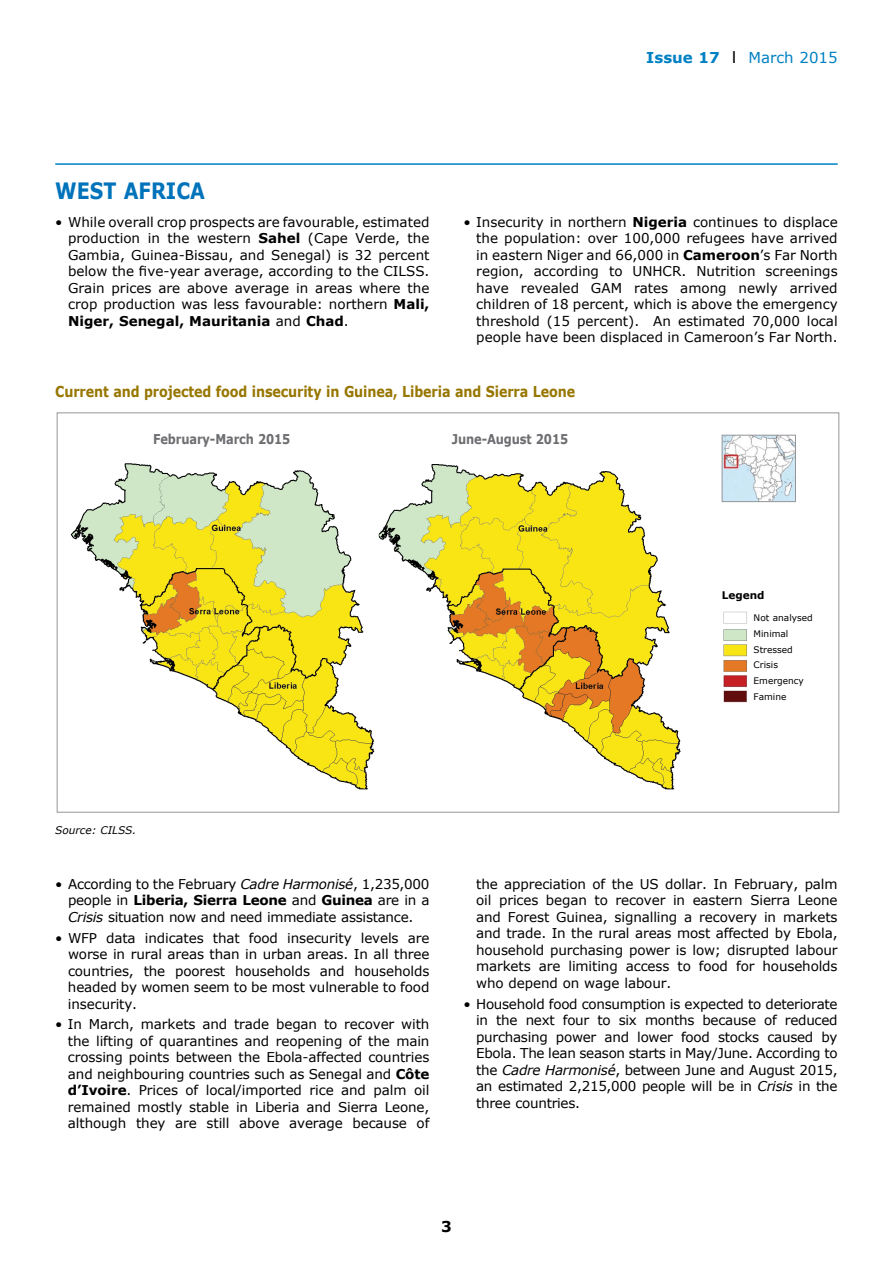
<style>
.page{position:relative;width:893px;height:1263px;background:#fff}
.page>*{position:absolute;margin:0;border:0;box-sizing:border-box;transform-origin:0 0}
.t1{font:700 22.5px "Verdana";color:#0073bb;scale:.85 1}
.t2{font:700 15px "Verdana";letter-spacing:-.01em;color:#977600;scale:.85 1}
.t3{font:15px "Verdana";color:#0081c3}
.t4{font:700 15px "Verdana";color:#000}
.t5{font:13.5px/16.5px "Verdana";letter-spacing:-.01em;color:#000;text-align:justify}
.t6{font:700 13.5px "Verdana";letter-spacing:-.01em;color:#6d6e71;scale:.85 1}
.t7{font:italic 10.5px "Verdana";color:#000}
.t8{font:700 10.5px "Verdana";color:#000}
.t9{font:9px/15.8px "Verdana";color:#000}
.s1{font-weight:700}
.s2{font-family:"Arial";font-size:16.5px;color:#000}
.s3{font-style:italic}
</style>
<div class="page">
<hr style="left:55px;top:163px;width:783px;height:2px;background:#0081c3">
<img style="left:70px;top:463px;width:305px;height:327px">
<img style="left:380px;top:464px;width:301px;height:326px">
<img style="left:724px;top:437px;width:70px;height:63px">
<div style="left:722px;top:435px;width:74px;height:67px;border:1px solid #939598"></div>
<img style="left:723px;top:611px;width:24px;height:92px">
<h1 class="t1" style="left:55px;top:175px;width:129px">WEST Africa</h1>
<p class="t3" style="left:646px;top:47px;width:193px"><span class="s1">Issue 17</span> <span class="s2">I</span> March 2015</p>
<p class="t5" style="left:68px;top:214px;width:363px;text-indent:-13px">• While overall crop prospects are favourable, estimated production in the western <span class="s1">Sahel</span> (Cape Verde, the Gambia, Guinea-Bissau, and Senegal) is 32 percent below the five-year average, according to the CILSS.<br>Grain prices are above average in areas where the crop production was less favourable: northern <span class="s1">Mali, Niger, Senegal, Mauritania</span> and <span class="s1">Chad</span>.</p>
<p class="t5" style="left:476px;top:214px;width:363px;text-indent:-13px">• Insecurity in northern <span class="s1">Nigeria</span> continues to displace the population: over 100,000 refugees have arrived in eastern Niger and 66,000 in <span class="s1">Cameroon</span>’s Far North region, according to UNHCR. Nutrition screenings have revealed GAM rates among newly arrived children of 18 percent, which is above the emergency threshold (15 percent). An estimated 70,000 local people have been displaced in Cameroon’s Far North.</p>
<p class="t2" style="left:55px;top:381px;width:613px">Current and projected food insecurity in Guinea, Liberia and Sierra Leone</p>
<p class="t6" style="left:153px;top:430px;width:163px">February-March 2015</p>
<p class="t6" style="left:452px;top:430px;width:138px">June-August 2015</p>
<p class="t7" style="left:55px;top:823px;width:83px">Source: CILSS.</p>
<p class="t8" style="left:722px;top:588px;width:44px">Legend</p>
<p class="t9" style="left:754px;top:610px;width:61px">Not analysed<br>Minimal<br>Stressed<br>Crisis<br>Emergency<br>Famine</p>
<p class="t5" style="left:68px;top:875px;width:363px;text-indent:-13px">• According to the February <span class="s3">Cadre Harmonisé</span>, 1,235,000 people in <span class="s1">Liberia, Sierra Leone</span> and <span class="s1">Guinea</span> are in a <span class="s3">Crisis</span> situation now and need immediate assistance.</p>
<p class="t5" style="left:68px;top:929px;width:363px;text-indent:-13px">• WFP data indicates that food insecurity levels are worse in rural areas than in urban areas. In all three countries, the poorest households and households headed by women seem to be most vulnerable to food insecurity.</p>
<p class="t5" style="left:68px;top:1016px;width:363px;text-indent:-13px">• In March, markets and trade began to recover with the lifting of quarantines and reopening of the main crossing points between the Ebola-affected countries and neighbouring countries such as Senegal and <span class="s1">Côte d’Ivoire</span>. Prices of local/imported rice and palm oil remained mostly stable in Liberia and Sierra Leone, although they are still above average because of</p>
<p class="t5" style="left:476px;top:875px;width:363px">the appreciation of the US dollar. In February, palm oil prices began to recover in eastern Sierra Leone and Forest Guinea, signalling a recovery in markets and trade. In the rural areas most affected by Ebola, household purchasing power is low; disrupted labour markets are limiting access to food for households who depend on wage labour.</p>
<p class="t5" style="left:476px;top:995px;width:363px;text-indent:-13px">• Household food consumption is expected to deteriorate in the next four to six months because of reduced purchasing power and lower food stocks caused by Ebola. The lean season starts in May/June. According to the <span class="s3">Cadre Harmonisé</span>, between June and August 2015, an estimated 2,215,000 people will be in <span class="s3">Crisis</span> in the three countries.</p>
<p class="t4" style="left:441px;top:1216px;width:12px">3</p>
</div>
